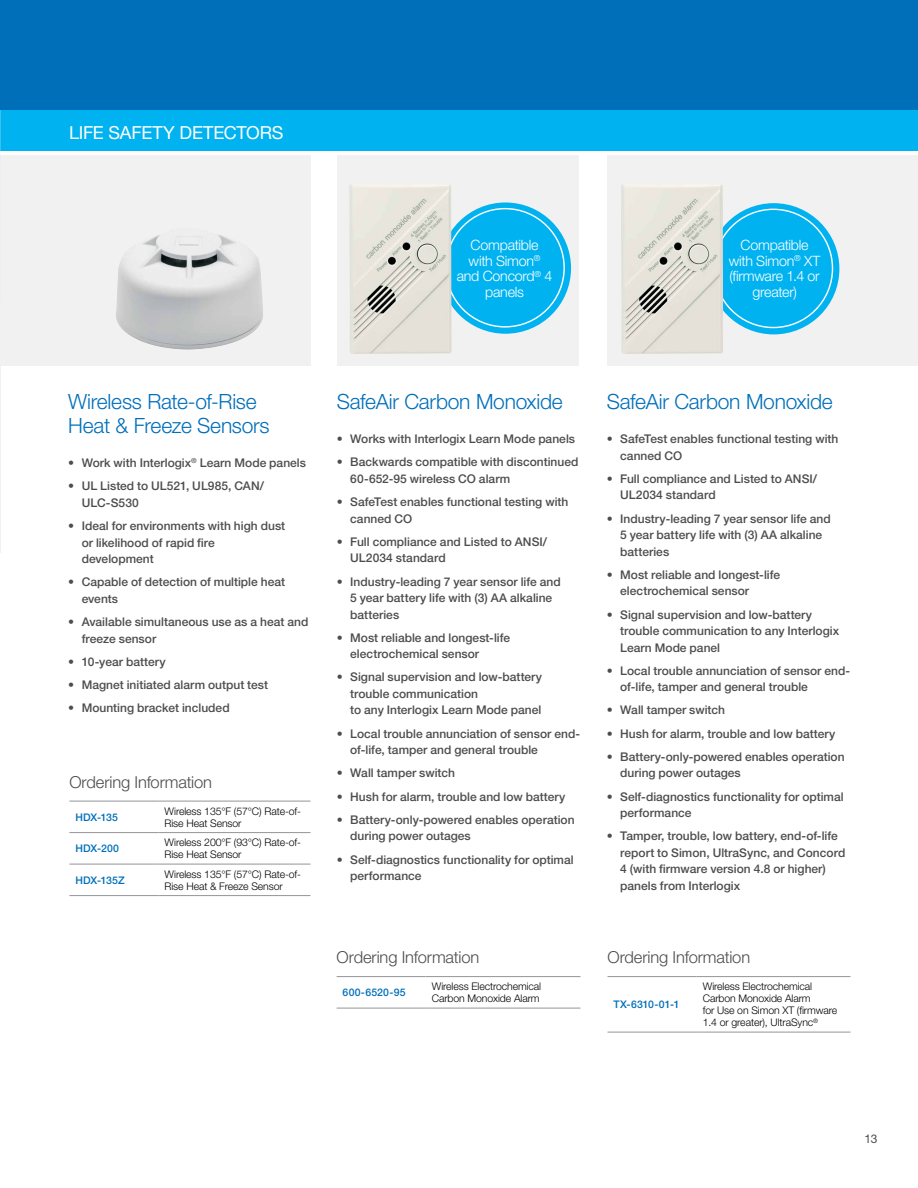
<style>
.page{position:relative;width:918px;height:1188px;background:#fff}
.page>*{position:absolute;margin:0;border:0;box-sizing:border-box;transform-origin:0 0}
.t1{font:300 21px/24px "Helvetica Neue LT Std";letter-spacing:-.015em;color:#006fba}
.t2{font:18px "Helvetica Neue LT Std";letter-spacing:-.015em;color:#fff}
.t3{font:300 16.5px "Helvetica Neue LT Std";letter-spacing:-.01em;color:#4d4d4f}
.t4{font:300 14.25px/15.8px "Helvetica Neue LT Std";letter-spacing:-.015em;color:#fff;text-align:center}
.t5{font:500 12px/16.5px "Helvetica Neue LT Std";color:#4d4d4f}
.t6{font:12px "Helvetica Neue LT Std";color:#4d4d4f}
.t7{font:300 10.5px/12px "Helvetica Neue LT Std";letter-spacing:-.01em;color:#000}
.t8{font:500 10.5px "Helvetica Neue LT Std";letter-spacing:.01em;color:#006fba}
</style>
<div class="page">
<div style="left:0;top:155px;width:310px;height:211px;background:#f1f1f2"></div>
<div style="left:338px;top:155px;width:241px;height:211px;background:#f1f1f2"></div>
<div style="left:0;top:108px;width:918px;height:43px;background:#00b3f0"></div>
<div style="left:608px;top:155px;width:310px;height:211px;background:#f1f1f2"></div>
<hr style="left:0;top:347px;width:1px;height:206px;background:#f1f1f2">
<div style="left:0;top:0;width:918px;height:110px;background:#006fba"></div>
<hr style="left:337px;top:976px;width:89px;height:1px;background:#939598">
<hr style="left:426px;top:976px;width:155px;height:1px;background:#939598">
<hr style="left:337px;top:1008px;width:89px;height:1px;background:#939598">
<hr style="left:426px;top:1008px;width:155px;height:1px;background:#939598">
<hr style="left:608px;top:976px;width:89px;height:1px;background:#939598">
<hr style="left:697px;top:976px;width:153px;height:1px;background:#939598">
<hr style="left:608px;top:1032px;width:89px;height:1px;background:#939598">
<hr style="left:697px;top:1032px;width:153px;height:1px;background:#939598">
<hr style="left:69px;top:801px;width:90px;height:1px;background:#939598">
<hr style="left:69px;top:832px;width:90px;height:1px;background:#939598">
<hr style="left:69px;top:864px;width:90px;height:1px;background:#939598">
<hr style="left:159px;top:801px;width:151px;height:1px;background:#939598">
<hr style="left:159px;top:832px;width:151px;height:1px;background:#939598">
<hr style="left:159px;top:864px;width:151px;height:1px;background:#939598">
<hr style="left:69px;top:895px;width:90px;height:1px;background:#939598">
<hr style="left:159px;top:895px;width:151px;height:1px;background:#939598">
<img style="left:116px;top:235px;width:147px;height:115px">
<div style="left:440px;top:202px;width:131px;height:132px;background:#00b3f0;border-radius:50%"></div>
<img style="left:349px;top:184px;width:103px;height:170px">
<div style="left:708px;top:203px;width:131px;height:131px;background:#00b3f0;border-radius:50%"></div>
<img style="left:621px;top:184px;width:102px;height:170px">
<h2 class="t2" style="left:69px;top:122px;width:216px">LIFE SAFETY DETECTORS</h2>
<p class="t4" style="left:457px;top:237px;width:97px">Compatible<br>with Simon<sup>® </sup>and Concord<sup>®</sup> 4 panels</p>
<p class="t4" style="left:729px;top:237px;width:93px">Compatible with Simon<sup>®</sup> XT (firmware 1.4 or greater)</p>
<h1 class="t1" style="left:68px;top:389px;width:203px">Wireless Rate-of-Rise<br>Heat &amp; Freeze Sensors</h1>
<p class="t5" style="left:68px;top:454px;width:239px">• Work with Interlogix<sup>®</sup> Learn Mode panels</p>
<p class="t5" style="left:82px;top:478px;width:184px;text-indent:-14px">• UL Listed to UL521, UL985, CAN/<br>ULC-S530</p>
<p class="t5" style="left:82px;top:517px;width:205px;text-indent:-14px">• Ideal for environments with high dust or likelihood of rapid fire development</p>
<p class="t5" style="left:82px;top:574px;width:205px;text-indent:-14px">• Capable of detection of multiple heat events</p>
<p class="t5" style="left:82px;top:613px;width:228px;text-indent:-14px">• Available simultaneous use as a heat and freeze sensor</p>
<p class="t5" style="left:68px;top:653px;width:99px">• 10-year battery</p>
<p class="t5" style="left:68px;top:676px;width:201px">• Magnet initiated alarm output test</p>
<p class="t5" style="left:68px;top:700px;width:163px">• Mounting bracket included</p>
<h3 class="t3" style="left:69px;top:772px;width:144px">Ordering Information</h3>
<p class="t8" style="left:75px;top:811px;width:44px">HDX-135</p>
<p class="t7" style="left:165px;top:805px;width:138px">Wireless 135°F (57°C) Rate-of-<br>Rise Heat Sensor</p>
<p class="t8" style="left:75px;top:842px;width:45px">HDX-200</p>
<p class="t7" style="left:165px;top:836px;width:138px">Wireless 200°F (93°C) Rate-of-<br>Rise Heat Sensor</p>
<p class="t8" style="left:75px;top:874px;width:51px">HDX-135Z</p>
<p class="t7" style="left:165px;top:868px;width:138px">Wireless 135°F (57°C) Rate-of-<br>Rise Heat &amp; Freeze Sensor</p>
<h1 class="t1" style="left:337px;top:389px;width:228px">SafeAir Carbon Monoxide</h1>
<p class="t5" style="left:337px;top:430px;width:240px">• Works with Interlogix Learn Mode panels</p>
<p class="t5" style="left:350px;top:454px;width:230px;text-indent:-14px">• Backwards compatible with discontinued<br>60-652-95 wireless CO alarm</p>
<p class="t5" style="left:350px;top:493px;width:220px;text-indent:-14px">• SafeTest enables functional testing with canned CO</p>
<p class="t5" style="left:350px;top:533px;width:198px;text-indent:-14px">• Full compliance and Listed to ANSI/<br>UL2034 standard</p>
<p class="t5" style="left:350px;top:573px;width:212px;text-indent:-14px">• Industry-leading 7 year sensor life and<br>5 year battery life with (3) AA alkaline batteries</p>
<p class="t5" style="left:350px;top:629px;width:161px;text-indent:-14px">• Most reliable and longest-life electrochemical sensor</p>
<p class="t5" style="left:350px;top:669px;width:193px;text-indent:-14px">• Signal supervision and low-battery trouble communication<br>to any Interlogix Learn Mode panel</p>
<p class="t5" style="left:350px;top:725px;width:231px;text-indent:-14px">• Local trouble annunciation of sensor end&shy;of-life, tamper and general trouble</p>
<p class="t5" style="left:337px;top:765px;width:120px">• Wall tamper switch</p>
<p class="t5" style="left:337px;top:788px;width:230px">• Hush for alarm, trouble and low battery</p>
<p class="t5" style="left:350px;top:811px;width:226px;text-indent:-14px">• Battery-only-powered enables operation during power outages</p>
<p class="t5" style="left:350px;top:851px;width:225px;text-indent:-14px">• Self-diagnostics functionality for optimal performance</p>
<h3 class="t3" style="left:337px;top:948px;width:144px">Ordering Information</h3>
<p class="t8" style="left:343px;top:986px;width:64px">600-6520-95</p>
<p class="t7" style="left:432px;top:980px;width:111px">Wireless Electrochemical<br>Carbon Monoxide Alarm</p>
<h1 class="t1" style="left:607px;top:389px;width:228px">SafeAir Carbon Monoxide</h1>
<p class="t5" style="left:620px;top:430px;width:220px;text-indent:-14px">• SafeTest enables functional testing with canned CO</p>
<p class="t5" style="left:620px;top:470px;width:198px;text-indent:-14px">• Full compliance and Listed to ANSI/<br>UL2034 standard</p>
<p class="t5" style="left:620px;top:510px;width:212px;text-indent:-14px">• Industry-leading 7 year sensor life and<br>5 year battery life with (3) AA alkaline batteries</p>
<p class="t5" style="left:620px;top:566px;width:161px;text-indent:-14px">• Most reliable and longest-life electrochemical sensor</p>
<p class="t5" style="left:620px;top:606px;width:221px;text-indent:-14px">• Signal supervision and low-battery trouble communication to any Interlogix<br>Learn Mode panel</p>
<p class="t5" style="left:620px;top:662px;width:231px;text-indent:-14px">• Local trouble annunciation of sensor end&shy;of-life, tamper and general trouble</p>
<p class="t5" style="left:607px;top:702px;width:120px">• Wall tamper switch</p>
<p class="t5" style="left:607px;top:725px;width:230px">• Hush for alarm, trouble and low battery</p>
<p class="t5" style="left:620px;top:748px;width:226px;text-indent:-14px">• Battery-only-powered enables operation during power outages</p>
<p class="t5" style="left:620px;top:788px;width:225px;text-indent:-14px">• Self-diagnostics functionality for optimal performance</p>
<p class="t5" style="left:620px;top:828px;width:227px;text-indent:-14px">• Tamper, trouble, low battery, end-of-life report to Simon, UltraSync, and Concord 4 (with firmware version 4.8 or higher) panels from Interlogix</p>
<h3 class="t3" style="left:608px;top:948px;width:144px">Ordering Information</h3>
<p class="t8" style="left:614px;top:998px;width:68px">TX-6310-01-1</p>
<p class="t7" style="left:703px;top:980px;width:136px">Wireless Electrochemical<br>Carbon Monoxide Alarm<br>for Use on Simon XT (firmware<br>1.4 or greater), UltraSync<sup>®</sup></p>
<p class="t6" style="left:864px;top:1131px;width:15px">13</p>
</div>
